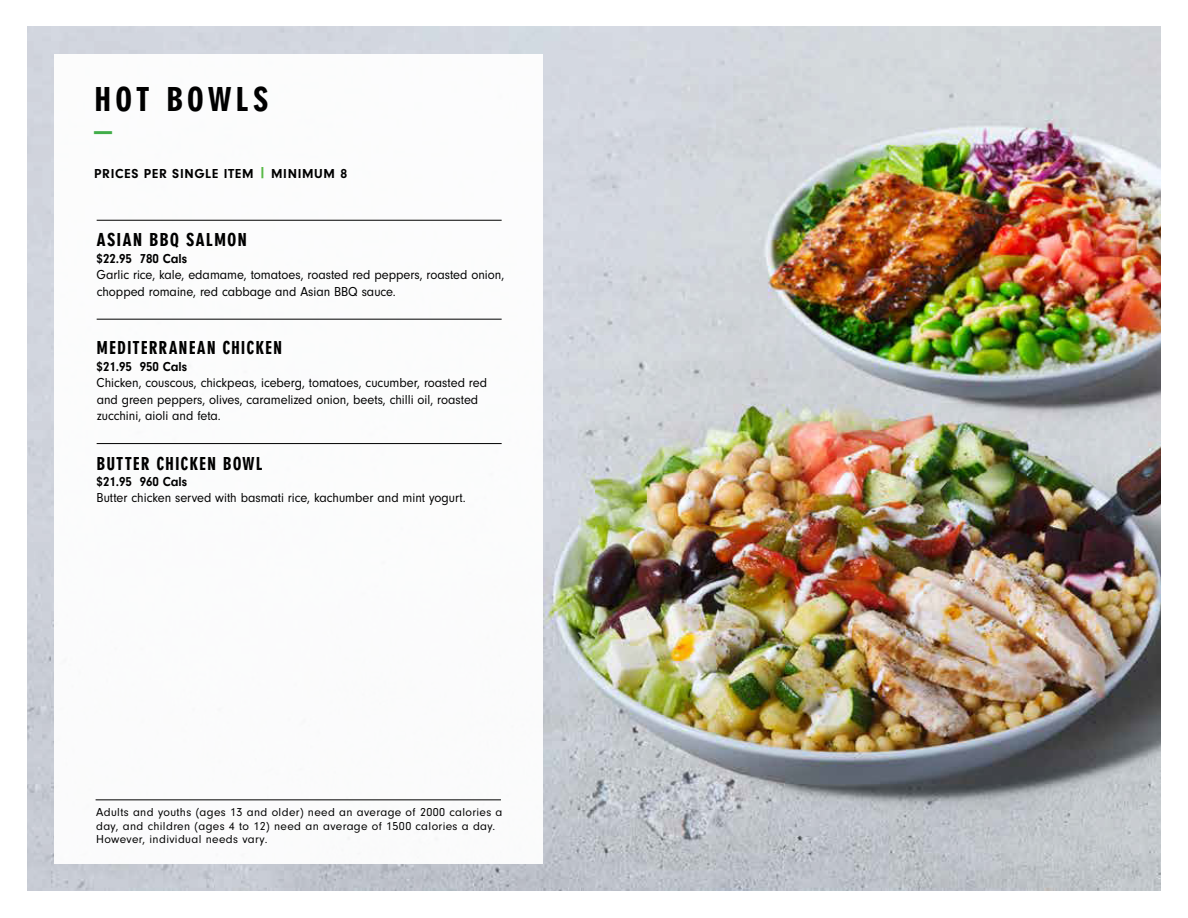
<style>
.page{position:relative;width:1188px;height:918px;background:#fff}
.page>*{position:absolute;margin:0;border:0;box-sizing:border-box;transform-origin:0 0}
.t1{font:900 36px "Neuzeit Gro Ext";letter-spacing:.095em;color:#000}
.t2{font:900 36px "Neuzeit Gro Ext";color:#41ad49}
.t3{font:900 19.5px "Neuzeit Gro Ext";letter-spacing:.05em;color:#000;scale:.95 1}
.t4{font:900 19.5px "Neuzeit Gro Ext";letter-spacing:.05em;color:#000}
.t5{font:13.5px/16.5px "Neuzeit Gro";color:#000;scale:.95 1}
.t6{font:700 13.5px "Neuzeit Gro";color:#000;scale:.95 1}
.t7{font:700 13.5px "Neuzeit Gro";letter-spacing:.05em;color:#000}
.t8{font:12px/13.5px "Neuzeit Gro";letter-spacing:.03em;color:#000}
.s1{color:#58b947}
</style>
<div class="page">
<img style="left:27px;top:26px;width:1134px;height:864px">
<div style="left:54px;top:54px;width:488px;height:810px;background:#fff"></div>
<hr style="left:97px;top:220px;width:405px;height:1px;background:#000">
<hr style="left:97px;top:319px;width:405px;height:1px;background:#000">
<hr style="left:97px;top:443px;width:405px;height:1px;background:#000">
<hr style="left:96px;top:799px;width:405px;height:1px;background:#000">
<h1 class="t1" style="left:94px;top:79px;width:176px">HOT BOWLS</h1>
<h1 class="t2" style="left:94px;top:97px;width:19px">_</h1>
<p class="t7" style="left:94px;top:166px;width:255px">PRICES PER SINGLE ITEM <span class="s1">|</span> MINIMUM 8</p>
<h2 class="t4" style="left:97px;top:229px;width:152px">ASIAN BBQ SALMON</h2>
<p class="t6" style="left:97px;top:251px;width:97px">$22.95 780 Cals</p>
<p class="t5" style="left:97px;top:267px;width:431px">Garlic rice, kale, edamame, tomatoes, roasted red peppers, roasted onion, chopped romaine, red cabbage and Asian BBQ sauce.</p>
<h2 class="t3" style="left:97px;top:337px;width:197px">MEDITERRANEAN CHICKEN</h2>
<p class="t6" style="left:97px;top:359px;width:97px">$21.95 950 Cals</p>
<p class="t5" style="left:97px;top:375px;width:412px">Chicken, couscous, chickpeas, iceberg, tomatoes, cucumber, roasted red and green peppers, olives, caramelized onion, beets, chilli oil, roasted zucchini, aioli and feta.</p>
<h2 class="t3" style="left:97px;top:453px;width:177px">BUTTER CHICKEN BOWL</h2>
<p class="t6" style="left:97px;top:474px;width:97px">$21.95 960 Cals</p>
<p class="t5" style="left:97px;top:490px;width:390px">Butter chicken served with basmati rice, kachumber and mint yogurt.</p>
<p class="t8" style="left:96px;top:806px;width:408px">Adults and youths (ages 13 and older) need an average of 2000 calories a day, and children (ages 4 to 12) need an average of 1500 calories a day.<br>However, individual needs vary.</p>
</div>
